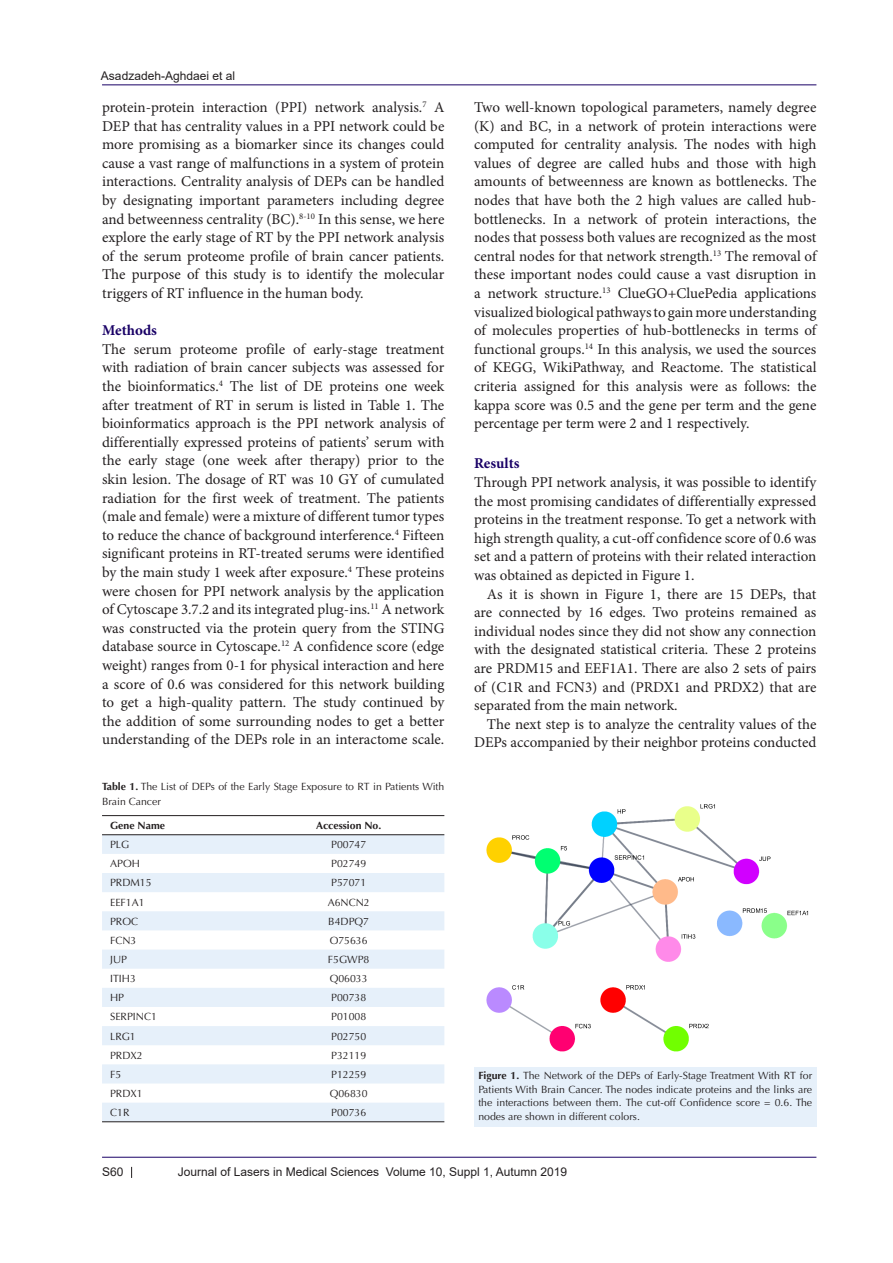
<style>
.page{position:relative;width:893px;height:1263px;background:#fff}
.page>*{position:absolute;margin:0;border:0;box-sizing:border-box;transform-origin:0 0}
.t1{font:15px/18.6px "Minion Pro";color:#231f20;text-align:justify}
.t2{font:700 15px "Minion Pro";color:#190066}
.t3{font:12px "Arial";color:#231f20}
.t4{font:10.5px/13.5px "Optima LT Std";color:#231f20}
.t5{font:700 10.5px "Optima LT Std";color:#231f20}
.s1{font-weight:700}
</style>
<div class="page">
<hr style="left:102px;top:85px;width:714px;height:1px;background:#190066">
<hr style="left:102px;top:1157px;width:714px;height:1px;background:#190066">
<svg style="left:102px;top:835px;width:342px;height:286px;fill:#e6f0fa"></svg>
<hr style="left:102px;top:815px;width:151px;height:1px;background:#231f20">
<hr style="left:253px;top:815px;width:191px;height:1px;background:#231f20">
<hr style="left:102px;top:834px;width:151px;height:1px;background:#231f20">
<hr style="left:253px;top:834px;width:191px;height:1px;background:#231f20">
<hr style="left:102px;top:1121px;width:151px;height:1px;background:#231f20">
<hr style="left:253px;top:1121px;width:191px;height:1px;background:#231f20">
<img style="left:486px;top:804px;width:323px;height:248px">
<div style="left:474px;top:1067px;width:342px;height:60px;background:#e6f0fa"></div>
<p class="t3" style="left:101px;top:67px;width:136px">Asadzadeh-Aghdaei et al</p>
<p class="t1" style="left:102px;top:98px;width:344px">protein-protein interaction (PPI) network analysis.<sup>7</sup> A DEP that has centrality values in a PPI network could be more promising as a biomarker since its changes could cause a vast range of malfunctions in a system of protein interactions. Centrality analysis of DEPs can be handled by designating important parameters including degree and betweenness centrality (BC).<sup>8-10</sup> In this sense, we here explore the early stage of RT by the PPI network analysis of the serum proteome profile of brain cancer patients.<br>The purpose of this study is to identify the molecular triggers of RT influence in the human body.</p>
<p class="t2" style="left:102px;top:320px;width:56px">Methods</p>
<p class="t1" style="left:102px;top:340px;width:344px">The serum proteome profile of early-stage treatment with radiation of brain cancer subjects was assessed for the bioinformatics.<sup>4</sup> The list of DE proteins one week after treatment of RT in serum is listed in Table 1. The bioinformatics approach is the PPI network analysis of differentially expressed proteins of patients’ serum with the early stage (one week after therapy) prior to the skin lesion. The dosage of RT was 10 GY of cumulated radiation for the first week of treatment. The patients (male and female) were a mixture of different tumor types to reduce the chance of background interference.<sup>4</sup> Fifteen significant proteins in RT-treated serums were identified by the main study 1 week after exposure.<sup>4</sup> These proteins were chosen for PPI network analysis by the application of Cytoscape 3.7.2 and its integrated plug-ins.<sup>11</sup> A network was constructed via the protein query from the STING database source in Cytoscape.<sup>12</sup> A confidence score (edge weight) ranges from 0-1 for physical interaction and here a score of 0.6 was considered for this network building to get a high-quality pattern. The study continued by the addition of some surrounding nodes to get a better understanding of the DEPs role in an interactome scale.</p>
<p class="t4" style="left:102px;top:779px;width:344px;line-height:15px"><span class="s1">Table 1.</span> The List of DEPs of the Early Stage Exposure to RT in Patients With<br>Brain Cancer</p>
<p class="t5" style="left:110px;top:819px;width:56px">Gene Name</p>
<p class="t5" style="left:316px;top:819px;width:67px">Accession No.</p>
<p class="t4" style="left:110px;top:838px;width:21px">PLG</p>
<p class="t4" style="left:331px;top:838px;width:37px">P00747</p>
<p class="t4" style="left:110px;top:857px;width:31px">APOH</p>
<p class="t4" style="left:331px;top:857px;width:37px">P02749</p>
<p class="t4" style="left:110px;top:876px;width:43px">PRDM15</p>
<p class="t4" style="left:331px;top:876px;width:37px">P57071</p>
<p class="t4" style="left:110px;top:895px;width:36px">EEF1A1</p>
<p class="t4" style="left:328px;top:895px;width:44px">A6NCN2</p>
<p class="t4" style="left:110px;top:914px;width:30px">PROC</p>
<p class="t4" style="left:328px;top:914px;width:42px">B4DPQ7</p>
<p class="t4" style="left:110px;top:934px;width:28px">FCN3</p>
<p class="t4" style="left:330px;top:934px;width:39px">O75636</p>
<p class="t4" style="left:110px;top:953px;width:18px">JUP</p>
<p class="t4" style="left:328px;top:953px;width:43px">F5GWP8</p>
<p class="t4" style="left:110px;top:972px;width:27px">ITIH3</p>
<p class="t4" style="left:330px;top:972px;width:39px">Q06033</p>
<p class="t4" style="left:110px;top:991px;width:16px">HP</p>
<p class="t4" style="left:331px;top:991px;width:37px">P00738</p>
<p class="t4" style="left:110px;top:1010px;width:48px">SERPINC1</p>
<p class="t4" style="left:331px;top:1010px;width:37px">P01008</p>
<p class="t4" style="left:110px;top:1029px;width:27px">LRG1</p>
<p class="t4" style="left:331px;top:1029px;width:37px">P02750</p>
<p class="t4" style="left:110px;top:1048px;width:34px">PRDX2</p>
<p class="t4" style="left:331px;top:1048px;width:37px">P32119</p>
<p class="t4" style="left:110px;top:1068px;width:13px">F5</p>
<p class="t4" style="left:331px;top:1068px;width:37px">P12259</p>
<p class="t4" style="left:110px;top:1087px;width:34px">PRDX1</p>
<p class="t4" style="left:330px;top:1087px;width:39px">Q06830</p>
<p class="t4" style="left:110px;top:1106px;width:21px">C1R</p>
<p class="t4" style="left:331px;top:1106px;width:37px">P00736</p>
<p class="t1" style="left:474px;top:98px;width:344px">Two well-known topological parameters, namely degree (K) and BC, in a network of protein interactions were computed for centrality analysis. The nodes with high values of degree are called hubs and those with high amounts of betweenness are known as bottlenecks. The nodes that have both the 2 high values are called hub&shy;bottlenecks. In a network of protein interactions, the nodes that possess both values are recognized as the most central nodes for that network strength.<sup>13</sup> The removal of these important nodes could cause a vast disruption in a network structure.<sup>13</sup> ClueGO+CluePedia applications visualized biological pathways to gain more understanding of molecules properties of hub-bottlenecks in terms of functional groups.<sup>14</sup> In this analysis, we used the sources of KEGG, WikiPathway, and Reactome. The statistical criteria assigned for this analysis were as follows: the kappa score was 0.5 and the gene per term and the gene percentage per term were 2 and 1 respectively.</p>
<p class="t2" style="left:474px;top:453px;width:47px">Results</p>
<p class="t1" style="left:474px;top:473px;width:344px">Through PPI network analysis, it was possible to identify the most promising candidates of differentially expressed proteins in the treatment response. To get a network with high strength quality, a cut-off confidence score of 0.6 was set and a pattern of proteins with their related interaction was obtained as depicted in Figure 1.</p>
<p class="t1" style="left:474px;top:584px;width:344px;text-indent:13px">As it is shown in Figure 1, there are 15 DEPs, that are connected by 16 edges. Two proteins remained as individual nodes since they did not show any connection with the designated statistical criteria. These 2 proteins are PRDM15 and EEF1A1. There are also 2 sets of pairs of (C1R and FCN3) and (PRDX1 and PRDX2) that are separated from the main network.</p>
<p class="t1" style="left:474px;top:715px;width:344px;text-align:right">The next step is to analyze the centrality values of the<br>DEPs accompanied by their neighbor proteins conducted</p>
<p class="t4" style="left:478px;top:1069px;width:335px;text-align:justify"><span class="s1">Figure 1.</span> The Network of the DEPs of Early-Stage Treatment With RT for Patients With Brain Cancer. The nodes indicate proteins and the links are the interactions between them. The cut-off Confidence score = 0.6. The nodes are shown in different colors.</p>
<p class="t3" style="left:102px;top:1163px;width:23px">S60</p>
<p class="t3" style="left:178px;top:1163px;width:391px">Journal of Lasers in Medical Sciences Volume 10, Suppl 1, Autumn 2019</p>
</div>
